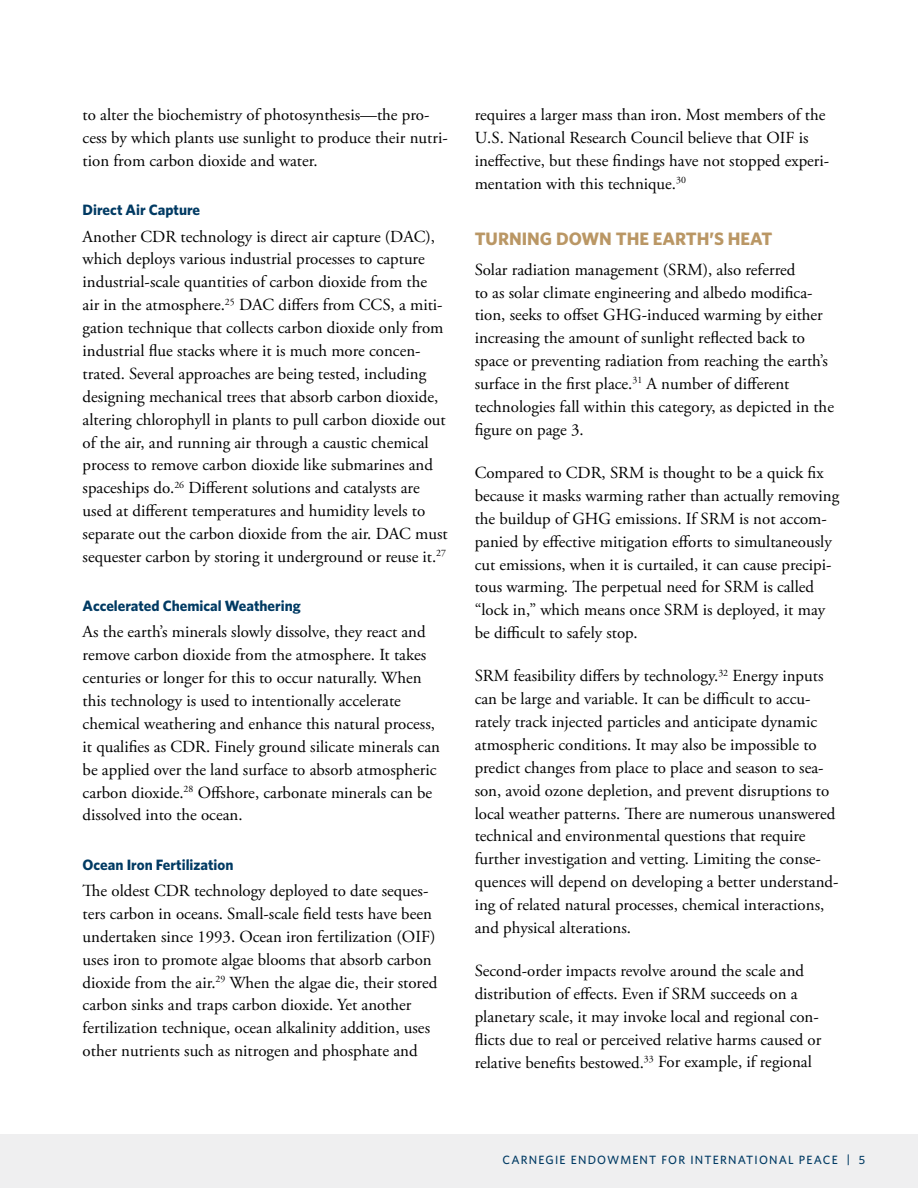
<style>
.page{position:relative;width:918px;height:1188px;background:#fff}
.page>*{position:absolute;margin:0;border:0;box-sizing:border-box;transform-origin:0 0}
.t1{font:700 18px "Whitney";color:#ba9765}
.t2{font:16.8px/23px "Adobe Garamond Pro";color:#000}
.t3{font:700 15px "Whitney";color:#003a63}
.t4{font:500 12px "Whitney";letter-spacing:.1em;color:#003a63}
</style>
<div class="page">
<div style="left:0;top:1134px;width:918px;height:54px;background:#efeff0"></div>
<p class="t2" style="left:83px;top:104px;width:367px">to alter the biochemistry of photosynthesis—the pro&shy;cess by which plants use sunlight to produce their nutri&shy;tion from carbon dioxide and water.</p>
<p class="t3" style="left:83px;top:200px;width:119px">Direct Air Capture</p>
<p class="t2" style="left:83px;top:225px;width:367px">Another CDR technology is direct air capture (DAC), which deploys various industrial processes to capture industrial-scale quantities of carbon dioxide from the air in the atmosphere.<sup>25</sup> DAC differs from CCS, a miti&shy;gation technique that collects carbon dioxide only from industrial flue stacks where it is much more concen&shy;trated. Several approaches are being tested, including designing mechanical trees that absorb carbon dioxide, altering chlorophyll in plants to pull carbon dioxide out of the air, and running air through a caustic chemical process to remove carbon dioxide like submarines and spaceships do.<sup>26</sup> Different solutions and catalysts are used at different temperatures and humidity levels to separate out the carbon dioxide from the air. DAC must sequester carbon by storing it underground or reuse it.<sup>27</sup></p>
<p class="t3" style="left:83px;top:596px;width:220px">Accelerated Chemical Weathering</p>
<p class="t2" style="left:83px;top:621px;width:359px">As the earth’s minerals slowly dissolve, they react and remove carbon dioxide from the atmosphere. It takes centuries or longer for this to occur naturally. When this technology is used to intentionally accelerate chemical weathering and enhance this natural process, it qualifies as CDR. Finely ground silicate minerals can be applied over the land surface to absorb atmospheric carbon dioxide.<sup>28</sup> Offshore, carbonate minerals can be dissolved into the ocean.</p>
<p class="t3" style="left:83px;top:855px;width:152px">Ocean Iron Fertilization</p>
<p class="t2" style="left:83px;top:880px;width:356px">The oldest CDR technology deployed to date seques&shy;ters carbon in oceans. Small-scale field tests have been undertaken since 1993. Ocean iron fertilization (OIF) uses iron to promote algae blooms that absorb carbon dioxide from the air.<sup>29</sup> When the algae die, their stored carbon sinks and traps carbon dioxide. Yet another fertilization technique, ocean alkalinity addition, uses other nutrients such as nitrogen and phosphate and</p>
<p class="t2" style="left:475px;top:104px;width:356px">requires a larger mass than iron. Most members of the U.S. National Research Council believe that OIF is ineffective, but these findings have not stopped experi&shy;mentation with this technique.<sup>30</sup></p>
<p class="t1" style="left:475px;top:227px;width:299px">TURNING DOWN THE EARTH’S HEAT</p>
<p class="t2" style="left:475px;top:259px;width:361px">Solar radiation management (SRM), also referred<br>to as solar climate engineering and albedo modifica&shy;tion, seeks to offset GHG-induced warming by either increasing the amount of sunlight reflected back to space or preventing radiation from reaching the earth’s surface in the first place.<sup>31</sup> A number of different technologies fall within this category, as depicted in the figure on page 3.</p>
<p class="t2" style="left:475px;top:462px;width:366px">Compared to CDR, SRM is thought to be a quick fix because it masks warming rather than actually removing the buildup of GHG emissions. If SRM is not accom&shy;panied by effective mitigation efforts to simultaneously cut emissions, when it is curtailed, it can cause precipi&shy;tous warming. The perpetual need for SRM is called “lock in,” which means once SRM is deployed, it may be difficult to safely stop.</p>
<p class="t2" style="left:475px;top:665px;width:365px">SRM feasibility differs by technology.<sup>32</sup> Energy inputs can be large and variable. It can be difficult to accu&shy;rately track injected particles and anticipate dynamic atmospheric conditions. It may also be impossible to predict changes from place to place and season to sea&shy;son, avoid ozone depletion, and prevent disruptions to local weather patterns. There are numerous unanswered technical and environmental questions that require further investigation and vetting. Limiting the conse&shy;quences will depend on developing a better understand&shy;ing of related natural processes, chemical interactions, and physical alterations.</p>
<p class="t2" style="left:475px;top:960px;width:348px">Second-order impacts revolve around the scale and distribution of effects. Even if SRM succeeds on a planetary scale, it may invoke local and regional con&shy;flicts due to real or perceived relative harms caused or relative benefits bestowed.<sup>33</sup> For example, if regional</p>
<p class="t4" style="left:503px;top:1152px;width:364px">CARNEGIE ENDOWMENT FOR INTERNATIONAL PEACE | 5</p>
</div>
